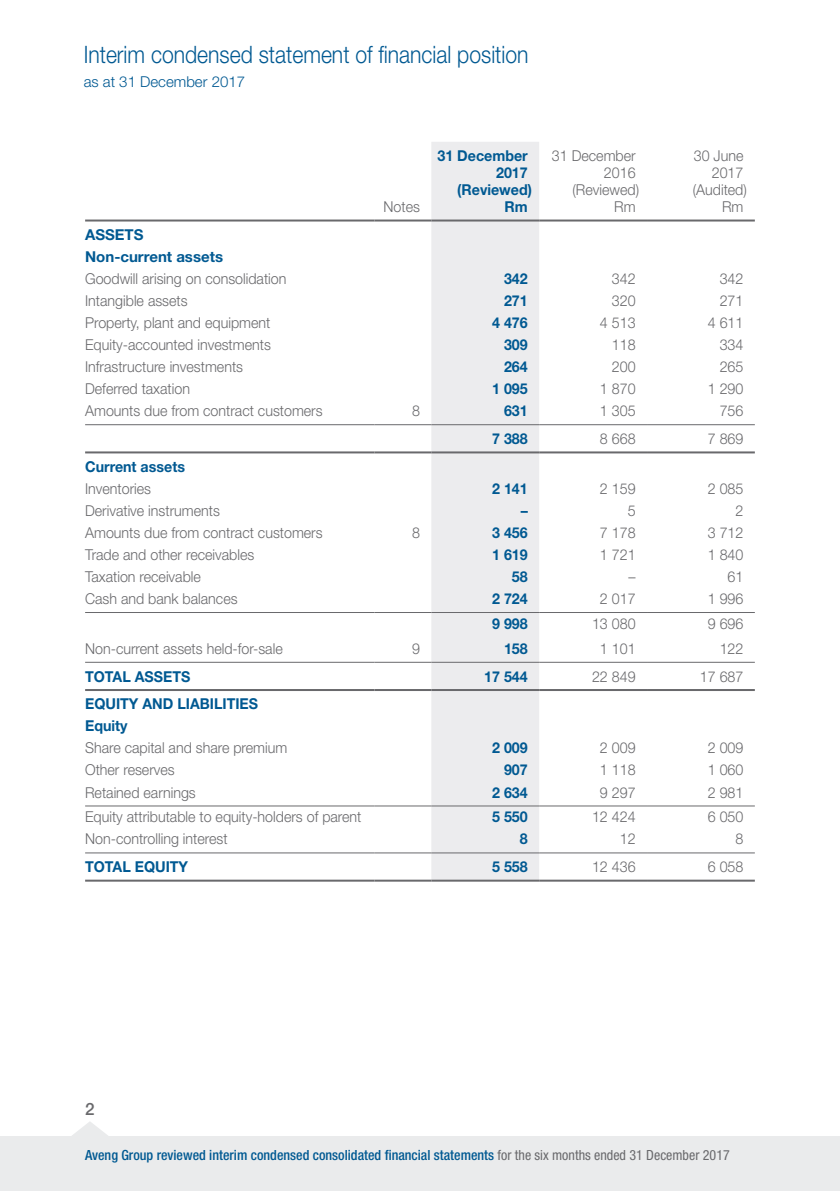
<style>
.page{position:relative;width:840px;height:1191px;background:#fff}
.page>*{position:absolute;margin:0;border:0;box-sizing:border-box;transform-origin:0 0}
.t1{font:300 24px "Helvetica Neue LT Std";color:#005992;scale:.88 1}
.t2{font:500 17px "Helvetica Neue LT Std";color:#69696c}
.t3{font:300 15px/17px "Helvetica Neue LT Std";color:#69696c;text-align:right;scale:.95 1}
.t4{font:700 15px/17px "Helvetica Neue LT Std";color:#005992;text-align:right;scale:.95 1}
.t5{font:700 15px/22px "Helvetica Neue LT Std";color:#005992}
.t6{font:300 15px "Helvetica Neue LT Std";color:#005992}
.t7{font:500 condensed 14px "Helvetica Neue LT Std";color:#005992}
.s1{font-weight:400;color:#69696c}
</style>
<div class="page">
<hr style="left:839px;top:1136px;width:1px;height:55px;background:#eaebec">
<svg style="left:72px;top:1122px;width:36px;height:14px"></svg>
<div style="left:0;top:1136px;width:839px;height:55px;background:#eaebec"></div>
<div style="left:431px;top:142px;width:108px;height:737px;background:#ececee"></div>
<hr style="left:85px;top:219px;width:289px;height:2px;background:#69696c">
<hr style="left:374px;top:219px;width:57px;height:2px;background:#69696c">
<hr style="left:431px;top:219px;width:108px;height:2px;background:#69696c">
<hr style="left:539px;top:219px;width:107px;height:2px;background:#69696c">
<hr style="left:646px;top:219px;width:108px;height:2px;background:#69696c">
<hr style="left:85px;top:451px;width:289px;height:2px;background:#69696c">
<hr style="left:374px;top:451px;width:57px;height:2px;background:#69696c">
<hr style="left:431px;top:451px;width:108px;height:2px;background:#69696c">
<hr style="left:539px;top:451px;width:107px;height:2px;background:#69696c">
<hr style="left:646px;top:451px;width:108px;height:2px;background:#69696c">
<hr style="left:85px;top:424px;width:289px;height:1px;background:#69696c">
<hr style="left:374px;top:424px;width:57px;height:1px;background:#69696c">
<hr style="left:431px;top:424px;width:108px;height:1px;background:#69696c">
<hr style="left:539px;top:424px;width:107px;height:1px;background:#69696c">
<hr style="left:646px;top:424px;width:108px;height:1px;background:#69696c">
<hr style="left:85px;top:662px;width:289px;height:1px;background:#69696c">
<hr style="left:374px;top:662px;width:57px;height:1px;background:#69696c">
<hr style="left:431px;top:662px;width:108px;height:1px;background:#69696c">
<hr style="left:539px;top:662px;width:107px;height:1px;background:#69696c">
<hr style="left:646px;top:662px;width:108px;height:1px;background:#69696c">
<hr style="left:85px;top:689px;width:289px;height:2px;background:#69696c">
<hr style="left:374px;top:689px;width:57px;height:2px;background:#69696c">
<hr style="left:431px;top:689px;width:108px;height:2px;background:#69696c">
<hr style="left:539px;top:689px;width:107px;height:2px;background:#69696c">
<hr style="left:646px;top:689px;width:108px;height:2px;background:#69696c">
<hr style="left:85px;top:805px;width:289px;height:1px;background:#69696c">
<hr style="left:374px;top:805px;width:57px;height:1px;background:#69696c">
<hr style="left:431px;top:805px;width:108px;height:1px;background:#69696c">
<hr style="left:539px;top:805px;width:107px;height:1px;background:#69696c">
<hr style="left:646px;top:805px;width:108px;height:1px;background:#69696c">
<hr style="left:85px;top:852px;width:289px;height:1px;background:#69696c">
<hr style="left:374px;top:852px;width:57px;height:1px;background:#69696c">
<hr style="left:431px;top:852px;width:108px;height:1px;background:#69696c">
<hr style="left:539px;top:852px;width:107px;height:1px;background:#69696c">
<hr style="left:646px;top:852px;width:108px;height:1px;background:#69696c">
<hr style="left:85px;top:879px;width:289px;height:2px;background:#69696c">
<hr style="left:374px;top:879px;width:57px;height:2px;background:#69696c">
<hr style="left:431px;top:879px;width:108px;height:2px;background:#69696c">
<hr style="left:539px;top:879px;width:107px;height:2px;background:#69696c">
<hr style="left:646px;top:879px;width:108px;height:2px;background:#69696c">
<hr style="left:85px;top:612px;width:289px;height:1px;background:#69696c">
<hr style="left:374px;top:612px;width:57px;height:1px;background:#69696c">
<hr style="left:431px;top:612px;width:108px;height:1px;background:#69696c">
<hr style="left:539px;top:612px;width:107px;height:1px;background:#69696c">
<hr style="left:646px;top:612px;width:108px;height:1px;background:#69696c">
<h1 class="t1" style="left:84px;top:39px;width:506px">Interim condensed statement of financial position</h1>
<p class="t6" style="left:84px;top:72px;width:163px">as at 31 December 2017</p>
<p class="t3" style="left:383px;top:198px;width:40px">Notes</p>
<p class="t4" style="left:437px;top:147px;width:101px">31 December<br>2017 (Reviewed)<br>Rm</p>
<p class="t3" style="left:551px;top:147px;width:93px">31 December<br>2016 (Reviewed)<br>Rm</p>
<p class="t3" style="left:692px;top:147px;width:58px">30 June<br>2017 (Audited)<br>Rm</p>
<p class="t5" style="left:85px;top:223px;width:139px">ASSETS<br>Non-current assets</p>
<p class="t3" style="left:85px;top:270px;width:213px">Goodwill arising on consolidation</p>
<p class="t4" style="left:503px;top:270px;width:27px">342</p>
<p class="t3" style="left:611px;top:270px;width:27px">342</p>
<p class="t3" style="left:719px;top:270px;width:27px">342</p>
<p class="t3" style="left:85px;top:292px;width:109px">Intangible assets</p>
<p class="t4" style="left:503px;top:292px;width:27px">271</p>
<p class="t3" style="left:611px;top:292px;width:27px">320</p>
<p class="t3" style="left:719px;top:292px;width:27px">271</p>
<p class="t3" style="left:85px;top:314px;width:196px">Property, plant and equipment</p>
<p class="t4" style="left:492px;top:314px;width:39px">4 476</p>
<p class="t3" style="left:599px;top:314px;width:39px">4 513</p>
<p class="t3" style="left:707px;top:314px;width:39px">4 611</p>
<p class="t3" style="left:85px;top:336px;width:197px">Equity-accounted investments</p>
<p class="t4" style="left:503px;top:336px;width:27px">309</p>
<p class="t3" style="left:611px;top:336px;width:27px">118</p>
<p class="t3" style="left:719px;top:336px;width:27px">334</p>
<p class="t3" style="left:85px;top:358px;width:168px">Infrastructure investments</p>
<p class="t4" style="left:503px;top:358px;width:27px">264</p>
<p class="t3" style="left:611px;top:358px;width:27px">200</p>
<p class="t3" style="left:719px;top:358px;width:27px">265</p>
<p class="t3" style="left:85px;top:380px;width:112px">Deferred taxation</p>
<p class="t4" style="left:492px;top:380px;width:39px">1 095</p>
<p class="t3" style="left:599px;top:380px;width:39px">1 870</p>
<p class="t3" style="left:707px;top:380px;width:39px">1 290</p>
<p class="t3" style="left:85px;top:402px;width:251px">Amounts due from contract customers</p>
<p class="t3" style="left:412px;top:402px;width:10px">8</p>
<p class="t4" style="left:503px;top:402px;width:27px">631</p>
<p class="t3" style="left:599px;top:402px;width:39px">1 305</p>
<p class="t3" style="left:719px;top:402px;width:27px">756</p>
<p class="t4" style="left:492px;top:430px;width:39px">7 388</p>
<p class="t3" style="left:599px;top:430px;width:39px">8 668</p>
<p class="t3" style="left:707px;top:430px;width:39px">7 869</p>
<p class="t4" style="left:85px;top:457px;width:107px">Current assets</p>
<p class="t3" style="left:85px;top:479px;width:71px">Inventories</p>
<p class="t4" style="left:492px;top:479px;width:39px">2 141</p>
<p class="t3" style="left:599px;top:479px;width:39px">2 159</p>
<p class="t3" style="left:707px;top:479px;width:39px">2 085</p>
<p class="t3" style="left:85px;top:501px;width:143px">Derivative instruments</p>
<p class="t4" style="left:520px;top:501px;width:9px">–</p>
<p class="t3" style="left:627px;top:501px;width:10px">5</p>
<p class="t3" style="left:735px;top:501px;width:10px">2</p>
<p class="t3" style="left:85px;top:524px;width:251px">Amounts due from contract customers</p>
<p class="t3" style="left:412px;top:524px;width:10px">8</p>
<p class="t4" style="left:492px;top:523px;width:39px">3 456</p>
<p class="t3" style="left:599px;top:524px;width:39px">7 178</p>
<p class="t3" style="left:707px;top:524px;width:39px">3 712</p>
<p class="t3" style="left:85px;top:546px;width:179px">Trade and other receivables</p>
<p class="t4" style="left:492px;top:546px;width:39px">1 619</p>
<p class="t3" style="left:599px;top:546px;width:39px">1 721</p>
<p class="t3" style="left:707px;top:546px;width:39px">1 840</p>
<p class="t3" style="left:85px;top:568px;width:123px">Taxation receivable</p>
<p class="t4" style="left:511px;top:568px;width:18px">58</p>
<p class="t3" style="left:628px;top:568px;width:9px">–</p>
<p class="t3" style="left:727px;top:568px;width:18px">61</p>
<p class="t3" style="left:85px;top:590px;width:162px">Cash and bank balances</p>
<p class="t4" style="left:492px;top:590px;width:39px">2 724</p>
<p class="t3" style="left:599px;top:590px;width:39px">2 017</p>
<p class="t3" style="left:707px;top:590px;width:39px">1 996</p>
<p class="t4" style="left:492px;top:615px;width:39px">9 998</p>
<p class="t3" style="left:591px;top:615px;width:47px">13 080</p>
<p class="t3" style="left:707px;top:615px;width:39px">9 696</p>
<p class="t3" style="left:85px;top:639px;width:209px">Non-current assets held-for-sale</p>
<p class="t3" style="left:412px;top:639px;width:10px">9</p>
<p class="t4" style="left:503px;top:639px;width:27px">158</p>
<p class="t3" style="left:599px;top:639px;width:39px">1 101</p>
<p class="t3" style="left:719px;top:639px;width:27px">122</p>
<p class="t4" style="left:85px;top:667px;width:112px">TOTAL ASSETS</p>
<p class="t4" style="left:484px;top:667px;width:47px">17 544</p>
<p class="t3" style="left:591px;top:667px;width:47px">22 849</p>
<p class="t3" style="left:699px;top:667px;width:47px">17 687</p>
<p class="t4" style="left:85px;top:692px;width:183px;line-height:22px;text-align:left">EQUITY AND LIABILITIES<br>Equity</p>
<p class="t3" style="left:85px;top:739px;width:214px">Share capital and share premium</p>
<p class="t4" style="left:492px;top:739px;width:39px">2 009</p>
<p class="t3" style="left:599px;top:739px;width:39px">2 009</p>
<p class="t3" style="left:707px;top:739px;width:39px">2 009</p>
<p class="t3" style="left:85px;top:761px;width:96px">Other reserves</p>
<p class="t4" style="left:503px;top:761px;width:27px">907</p>
<p class="t3" style="left:599px;top:761px;width:39px">1 118</p>
<p class="t3" style="left:707px;top:761px;width:39px">1 060</p>
<p class="t3" style="left:85px;top:783px;width:118px">Retained earnings</p>
<p class="t4" style="left:492px;top:783px;width:39px">2 634</p>
<p class="t3" style="left:599px;top:783px;width:39px">9 297</p>
<p class="t3" style="left:707px;top:783px;width:39px">2 981</p>
<p class="t3" style="left:85px;top:808px;width:292px">Equity attributable to equity-holders of parent</p>
<p class="t4" style="left:492px;top:808px;width:39px">5 550</p>
<p class="t3" style="left:591px;top:808px;width:47px">12 424</p>
<p class="t3" style="left:707px;top:808px;width:39px">6 050</p>
<p class="t3" style="left:85px;top:830px;width:151px">Non-controlling interest</p>
<p class="t4" style="left:519px;top:830px;width:10px">8</p>
<p class="t3" style="left:619px;top:830px;width:18px">12</p>
<p class="t3" style="left:735px;top:830px;width:10px">8</p>
<p class="t4" style="left:85px;top:858px;width:110px">TOTAL EQUITY</p>
<p class="t4" style="left:492px;top:858px;width:39px">5 558</p>
<p class="t3" style="left:591px;top:858px;width:47px">12 436</p>
<p class="t3" style="left:707px;top:858px;width:39px">6 058</p>
<p class="t2" style="left:85px;top:1099px;width:11px">2</p>
<p class="t7" style="left:85px;top:1146px;width:645px">Aveng Group reviewed interim condensed consolidated financial statements <span class="s1">for the six months ended 31 December 2017</span></p>
</div>
